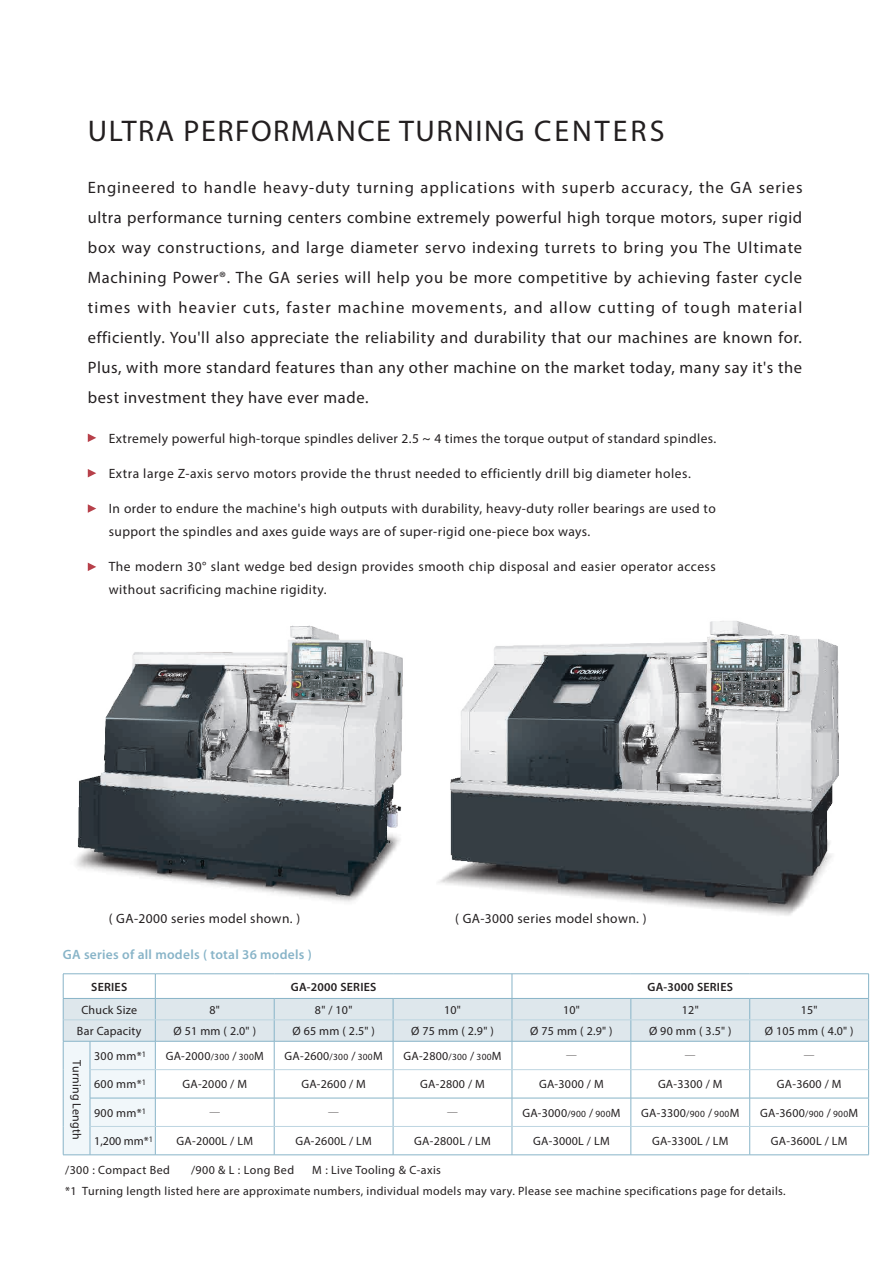
<style>
.page{position:relative;width:893px;height:1263px;background:#fff}
.page>*{position:absolute;margin:0;border:0;box-sizing:border-box;transform-origin:0 0}
.t1{font:30px "Myriad Pro";letter-spacing:.05em;color:#231f20}
.t2{font:16.5px/30px "Myriad Pro";letter-spacing:.035em;color:#231f20;text-align:justify}
.t3{font:13.5px/22.5px "Myriad Pro";letter-spacing:.03em;color:#231f20}
.t4{font:600 13.5px "Myriad Pro";letter-spacing:.02em;color:#88b4c8}
.t5{font:12px/20.7px "Myriad Pro";letter-spacing:.02em;color:#231f20}
.t6{font:600 12px "Myriad Pro";letter-spacing:.02em;color:#231f20}
.t7{font:500 12px "Lin Gothic";color:#231f20}
.s1{font-size:9.45px}
</style>
<div class="page">
<svg style="left:63px;top:973px;width:806px;height:182px"></svg>
<hr style="left:90px;top:1154px;width:65px;height:1px;background:#88b4c8">
<hr style="left:155px;top:1154px;width:119px;height:1px;background:#88b4c8">
<hr style="left:274px;top:1154px;width:119px;height:1px;background:#88b4c8">
<hr style="left:393px;top:1154px;width:119px;height:1px;background:#88b4c8">
<hr style="left:512px;top:1154px;width:119px;height:1px;background:#88b4c8">
<hr style="left:631px;top:1154px;width:119px;height:1px;background:#88b4c8">
<hr style="left:750px;top:1154px;width:119px;height:1px;background:#88b4c8">
<hr style="left:90px;top:1069px;width:65px;height:1px;background:#bdd5e1">
<hr style="left:155px;top:1069px;width:119px;height:1px;background:#bdd5e1">
<hr style="left:274px;top:1069px;width:119px;height:1px;background:#bdd5e1">
<hr style="left:393px;top:1069px;width:119px;height:1px;background:#bdd5e1">
<hr style="left:512px;top:1069px;width:119px;height:1px;background:#bdd5e1">
<hr style="left:631px;top:1069px;width:119px;height:1px;background:#bdd5e1">
<hr style="left:750px;top:1069px;width:118px;height:1px;background:#bdd5e1">
<hr style="left:90px;top:1126px;width:65px;height:1px;background:#bdd5e1">
<hr style="left:155px;top:1126px;width:119px;height:1px;background:#bdd5e1">
<hr style="left:274px;top:1126px;width:119px;height:1px;background:#bdd5e1">
<hr style="left:393px;top:1126px;width:119px;height:1px;background:#bdd5e1">
<hr style="left:512px;top:1126px;width:119px;height:1px;background:#bdd5e1">
<hr style="left:631px;top:1126px;width:119px;height:1px;background:#bdd5e1">
<hr style="left:750px;top:1126px;width:118px;height:1px;background:#bdd5e1">
<svg style="left:88px;top:434px;width:8px;height:8px"></svg>
<svg style="left:88px;top:469px;width:8px;height:8px"></svg>
<svg style="left:88px;top:504px;width:8px;height:9px"></svg>
<svg style="left:88px;top:563px;width:8px;height:8px"></svg>
<img style="left:76px;top:625px;width:327px;height:277px">
<img style="left:438px;top:621px;width:401px;height:295px">
<h1 class="t1" style="left:88px;top:113px;width:578px">ULTRA PERFORMANCE TURNING CENTERS</h1>
<p class="t2" style="left:88px;top:172px;width:716px">Engineered to handle heavy-duty turning applications with superb accuracy, the GA series ultra performance turning centers combine extremely powerful high torque motors, super rigid box way constructions, and large diameter servo indexing turrets to bring you The Ultimate Machining Power®. The GA series will help you be more competitive by achieving faster cycle times with heavier cuts, faster machine movements, and allow cutting of tough material efficiently. You'll also appreciate the reliability and durability that our machines are known for.<br>Plus, with more standard features than any other machine on the market today, many say it's the best investment they have ever made.</p>
<p class="t3" style="left:109px;top:427px;width:609px">Extremely powerful high-torque spindles deliver 2.5 ~ 4 times the torque output of standard spindles.</p>
<p class="t3" style="left:109px;top:462px;width:583px">Extra large Z-axis servo motors provide the thrust needed to efficiently drill big diameter holes.</p>
<p class="t3" style="left:109px;top:497px;width:608px">In order to endure the machine's high outputs with durability, heavy-duty roller bearings are used to support the spindles and axes guide ways are of super-rigid one-piece box ways.</p>
<p class="t3" style="left:109px;top:555px;width:608px">The modern 30° slant wedge bed design provides smooth chip disposal and easier operator access without sacrificing machine rigidity.</p>
<p class="t3" style="left:109px;top:907px;width:193px">( GA-2000 series model shown. )</p>
<p class="t3" style="left:455px;top:907px;width:193px">( GA-3000 series model shown. )</p>
<p class="t4" style="left:63px;top:945px;width:251px">GA series of all models ( total 36 models )</p>
<p class="t6" style="left:91px;top:979px;width:38px">SERIES</p>
<p class="t6" style="left:291px;top:979px;width:87px">GA-2000 SERIES</p>
<p class="t6" style="left:648px;top:979px;width:87px">GA-3000 SERIES</p>
<p class="t5" style="left:81px;top:999px;width:57px">Chuck Size</p>
<p class="t5" style="left:210px;top:999px;width:12px">8"</p>
<p class="t5" style="left:315px;top:999px;width:39px">8" / 10"</p>
<p class="t5" style="left:444px;top:999px;width:18px">10"</p>
<p class="t5" style="left:563px;top:999px;width:18px">10"</p>
<p class="t5" style="left:682px;top:999px;width:18px">12"</p>
<p class="t5" style="left:801px;top:999px;width:18px">15"</p>
<p class="t5" style="left:77px;top:1020px;width:66px">Bar Capacity</p>
<p class="t5" style="left:173px;top:1020px;width:84px">Ø 51 mm ( 2.0" )</p>
<p class="t5" style="left:292px;top:1020px;width:84px">Ø 65 mm ( 2.5" )</p>
<p class="t5" style="left:411px;top:1020px;width:84px">Ø 75 mm ( 2.9" )</p>
<p class="t5" style="left:530px;top:1020px;width:84px">Ø 75 mm ( 2.9" )</p>
<p class="t5" style="left:649px;top:1020px;width:84px">Ø 90 mm ( 3.5" )</p>
<p class="t5" style="left:765px;top:1020px;width:90px">Ø 105 mm ( 4.0" )</p>
<p class="t5" style="left:94px;top:1045px;width:53px">300 mm*<sup>1</sup></p>
<p class="t5" style="left:166px;top:1045px;width:100px">GA-2000<span class="s1">/300</span> / <span class="s1">300</span>M</p>
<p class="t5" style="left:285px;top:1045px;width:100px">GA-2600<span class="s1">/300</span> / <span class="s1">300</span>M</p>
<p class="t5" style="left:403px;top:1045px;width:100px">GA-2800<span class="s1">/300</span> / <span class="s1">300</span>M</p>
<p class="t7" style="left:565px;top:1049px;width:13px">—</p>
<p class="t7" style="left:684px;top:1049px;width:13px">—</p>
<p class="t7" style="left:803px;top:1049px;width:13px">—</p>
<p class="t5" style="left:94px;top:1074px;width:53px">600 mm*<sup>1</sup></p>
<p class="t5" style="left:182px;top:1074px;width:66px">GA-2000 / M</p>
<p class="t5" style="left:301px;top:1074px;width:66px">GA-2600 / M</p>
<p class="t5" style="left:420px;top:1074px;width:66px">GA-2800 / M</p>
<p class="t5" style="left:539px;top:1074px;width:66px">GA-3000 / M</p>
<p class="t5" style="left:658px;top:1074px;width:66px">GA-3300 / M</p>
<p class="t5" style="left:777px;top:1074px;width:66px">GA-3600 / M</p>
<p class="t5" style="left:94px;top:1102px;width:53px">900 mm*<sup>1</sup></p>
<p class="t7" style="left:209px;top:1106px;width:13px">—</p>
<p class="t7" style="left:328px;top:1106px;width:13px">—</p>
<p class="t7" style="left:447px;top:1106px;width:13px">—</p>
<p class="t5" style="left:522px;top:1102px;width:100px">GA-3000<span class="s1">/900</span> / <span class="s1">900</span>M</p>
<p class="t5" style="left:641px;top:1102px;width:100px">GA-3300<span class="s1">/900</span> / <span class="s1">900</span>M</p>
<p class="t5" style="left:760px;top:1102px;width:100px">GA-3600<span class="s1">/900</span> / <span class="s1">900</span>M</p>
<p class="t5" style="left:94px;top:1130px;width:60px">1,200 mm*<sup>1</sup></p>
<p class="t5" style="left:177px;top:1130px;width:78px">GA-2000L / LM</p>
<p class="t5" style="left:295px;top:1130px;width:78px">GA-2600L / LM</p>
<p class="t5" style="left:414px;top:1130px;width:78px">GA-2800L / LM</p>
<p class="t5" style="left:533px;top:1130px;width:78px">GA-3000L / LM</p>
<p class="t5" style="left:652px;top:1130px;width:78px">GA-3300L / LM</p>
<p class="t5" style="left:771px;top:1130px;width:78px">GA-3600L / LM</p>
<p class="t5" style="left:87px;top:1060px;width:82px;rotate:90deg">Turning Length</p>
<p class="t5" style="left:65px;top:1159px;width:106px">/300 : Compact Bed</p>
<p class="t5" style="left:191px;top:1159px;width:105px">/900 &amp; L : Long Bed</p>
<p class="t5" style="left:65px;top:1159px;width:722px;text-indent:247px">M : Live Tooling &amp; C-axis<br>*1 Turning length listed here are approximate numbers, individual models may vary. Please see machine specifications page for details.</p>
</div>
